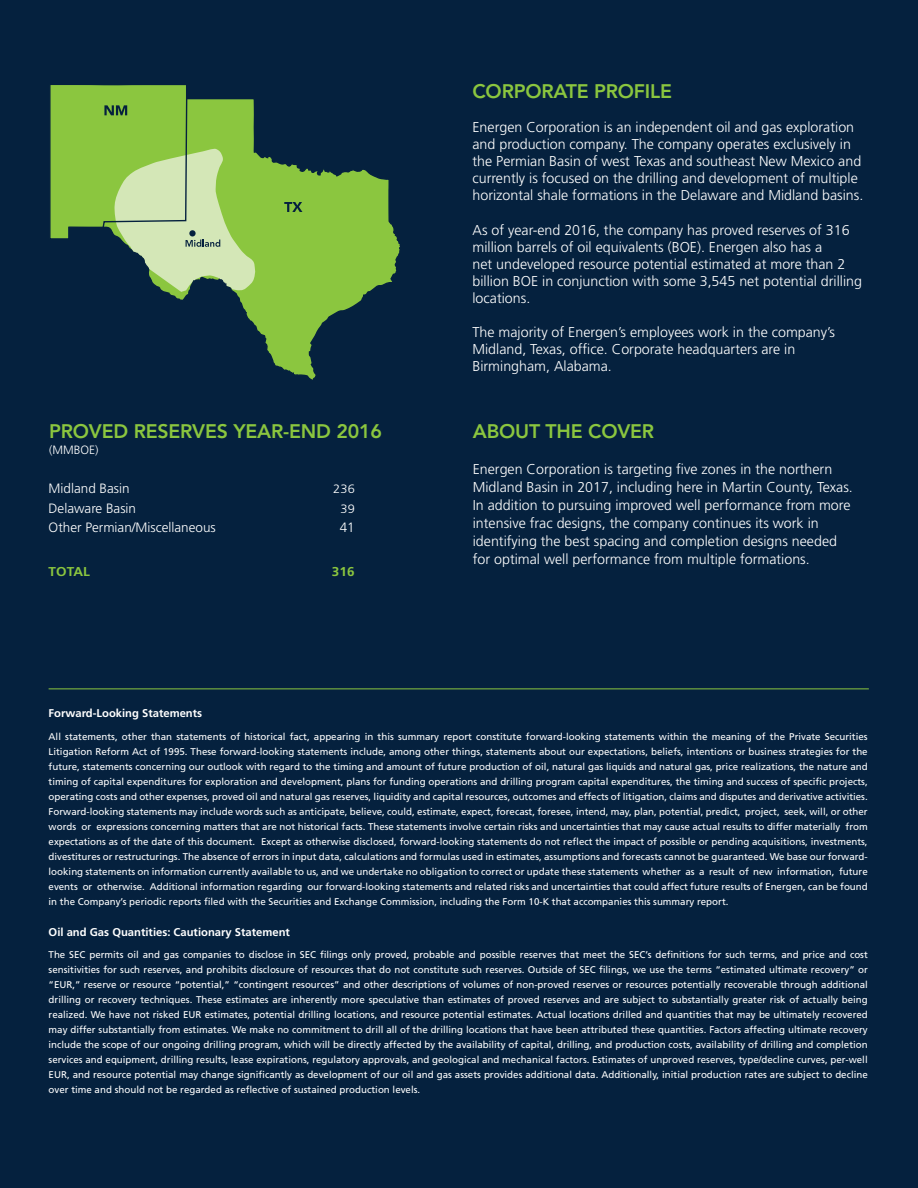
<style>
.page{position:relative;width:918px;height:1188px;background:#05213e}
.page>*{position:absolute;margin:0;border:0;box-sizing:border-box;transform-origin:0 0}
.t1{font:800 19.5px "Avenir";letter-spacing:-.01em;color:#8bc63f}
.t2{font:300 14.25px/17.1px "Frutiger LT";color:#fff}
.t3{font:300 13.5px "Frutiger LT";color:#fff}
.t4{font:700 12.9px "Frutiger LT";letter-spacing:.01em;color:#8bc63f;scale:1.05 1}
.t5{font:300 12.15px "Frutiger LT";color:#fff;scale:1.05 1}
.t6{font:300 12px "Frutiger LT";color:#fff}
.t7{font:700 11.25px "Frutiger LT";color:#fff}
.t8{font:9.75px/15px "Frutiger LT";color:#fff;text-align:justify}
</style>
<div class="page">
<hr style="left:49px;top:688px;width:820px;height:1px;background:#8bc63f">
<svg style="left:50px;top:85px;width:350px;height:295px"></svg>
<svg style="left:284px;top:202px;width:18px;height:10px"></svg>
<svg style="left:102px;top:97px;width:153px;height:195px;background:#98bf70"></svg>
<svg style="left:189px;top:230px;width:7px;height:7px"></svg>
<h1 class="t1" style="left:49px;top:420px;width:334px">PROVED RESERVES YEAR-END 2016</h1>
<p class="t6" style="left:49px;top:443px;width:51px">(MMBOE)</p>
<h3 class="t3" style="left:49px;top:481px;width:83px">Midland Basin</h3>
<p class="t5" style="left:333px;top:482px;width:22px">236</p>
<h3 class="t3" style="left:49px;top:500px;width:89px">Delaware Basin</h3>
<p class="t5" style="left:340px;top:502px;width:15px">39</p>
<h3 class="t3" style="left:49px;top:520px;width:169px">Other Permian/Miscellaneous</h3>
<h3 class="t3" style="left:340px;top:520px;width:17px">41</h3>
<h3 class="t4" style="left:49px;top:564px;width:41px">TOTAL</h3>
<h3 class="t4" style="left:332px;top:564px;width:23px">316</h3>
<h1 class="t1" style="left:473px;top:80px;width:201px">CORPORATE PROFILE</h1>
<p class="t2" style="left:473px;top:119px;width:392px">Energen Corporation is an independent oil and gas exploration and production company. The company operates exclusively in the Permian Basin of west Texas and southeast New Mexico and currently is focused on the drilling and development of multiple horizontal shale formations in the Delaware and Midland basins.</p>
<p class="t2" style="left:473px;top:221px;width:391px">As of year-end 2016, the company has proved reserves of 316 million barrels of oil equivalents (BOE). Energen also has a<br>net undeveloped resource potential estimated at more than 2 billion BOE in conjunction with some 3,545 net potential drilling locations.</p>
<h2 class="t2" style="left:473px;top:324px;width:364px">The majority of Energen’s employees work in the company’s<br>Midland, Texas, office. Corporate headquarters are in<br>Birmingham, Alabama.</h2>
<h1 class="t1" style="left:473px;top:420px;width:183px">ABOUT THE COVER</h1>
<p class="t2" style="left:473px;top:460px;width:382px;line-height:18px">Energen Corporation is targeting five zones in the northern Midland Basin in 2017, including here in Martin County, Texas.<br>In addition to pursuing improved well performance from more intensive frac designs, the company continues its work in identifying the best spacing and completion designs needed for optimal well performance from multiple formations.</p>
<p class="t7" style="left:49px;top:707px;width:155px">Forward-Looking Statements</p>
<p class="t8" style="left:49px;top:729px;width:821px">All statements, other than statements of historical fact, appearing in this summary report constitute forward-looking statements within the meaning of the Private Securities Litigation Reform Act of 1995. These forward-looking statements include, among other things, statements about our expectations, beliefs, intentions or business strategies for the future, statements concerning our outlook with regard to the timing and amount of future production of oil, natural gas liquids and natural gas, price realizations, the nature and timing of capital expenditures for exploration and development, plans for funding operations and drilling program capital expenditures, the timing and success of specific projects, operating costs and other expenses, proved oil and natural gas reserves, liquidity and capital resources, outcomes and effects of litigation, claims and disputes and derivative activities.<br>Forward-looking statements may include words such as anticipate, believe, could, estimate, expect, forecast, foresee, intend, may, plan, potential, predict, project, seek, will, or other words or expressions concerning matters that are not historical facts. These statements involve certain risks and uncertainties that may cause actual results to differ materially from expectations as of the date of this document. Except as otherwise disclosed, forward-looking statements do not reflect the impact of possible or pending acquisitions, investments, divestitures or restructurings. The absence of errors in input data, calculations and formulas used in estimates, assumptions and forecasts cannot be guaranteed. We base our forward&shy;looking statements on information currently available to us, and we undertake no obligation to correct or update these statements whether as a result of new information, future events or otherwise. Additional information regarding our forward-looking statements and related risks and uncertainties that could affect future results of Energen, can be found in the Company’s periodic reports filed with the Securities and Exchange Commission, including the Form 10-K that accompanies this summary report.</p>
<p class="t7" style="left:49px;top:925px;width:243px">Oil and Gas Quantities: Cautionary Statement</p>
<p class="t8" style="left:49px;top:947px;width:821px">The SEC permits oil and gas companies to disclose in SEC filings only proved, probable and possible reserves that meet the SEC’s definitions for such terms, and price and cost sensitivities for such reserves, and prohibits disclosure of resources that do not constitute such reserves. Outside of SEC filings, we use the terms “estimated ultimate recovery” or “EUR,” reserve or resource “potential,” “contingent resources” and other descriptions of volumes of non-proved reserves or resources potentially recoverable through additional drilling or recovery techniques. These estimates are inherently more speculative than estimates of proved reserves and are subject to substantially greater risk of actually being realized. We have not risked EUR estimates, potential drilling locations, and resource potential estimates. Actual locations drilled and quantities that may be ultimately recovered may differ substantially from estimates. We make no commitment to drill all of the drilling locations that have been attributed these quantities. Factors affecting ultimate recovery include the scope of our ongoing drilling program, which will be directly affected by the availability of capital, drilling, and production costs, availability of drilling and completion services and equipment, drilling results, lease expirations, regulatory approvals, and geological and mechanical factors. Estimates of unproved reserves, type/decline curves, per-well EUR, and resource potential may change significantly as development of our oil and gas assets provides additional data. Additionally, initial production rates are subject to decline over time and should not be regarded as reflective of sustained production levels.</p>
</div>
